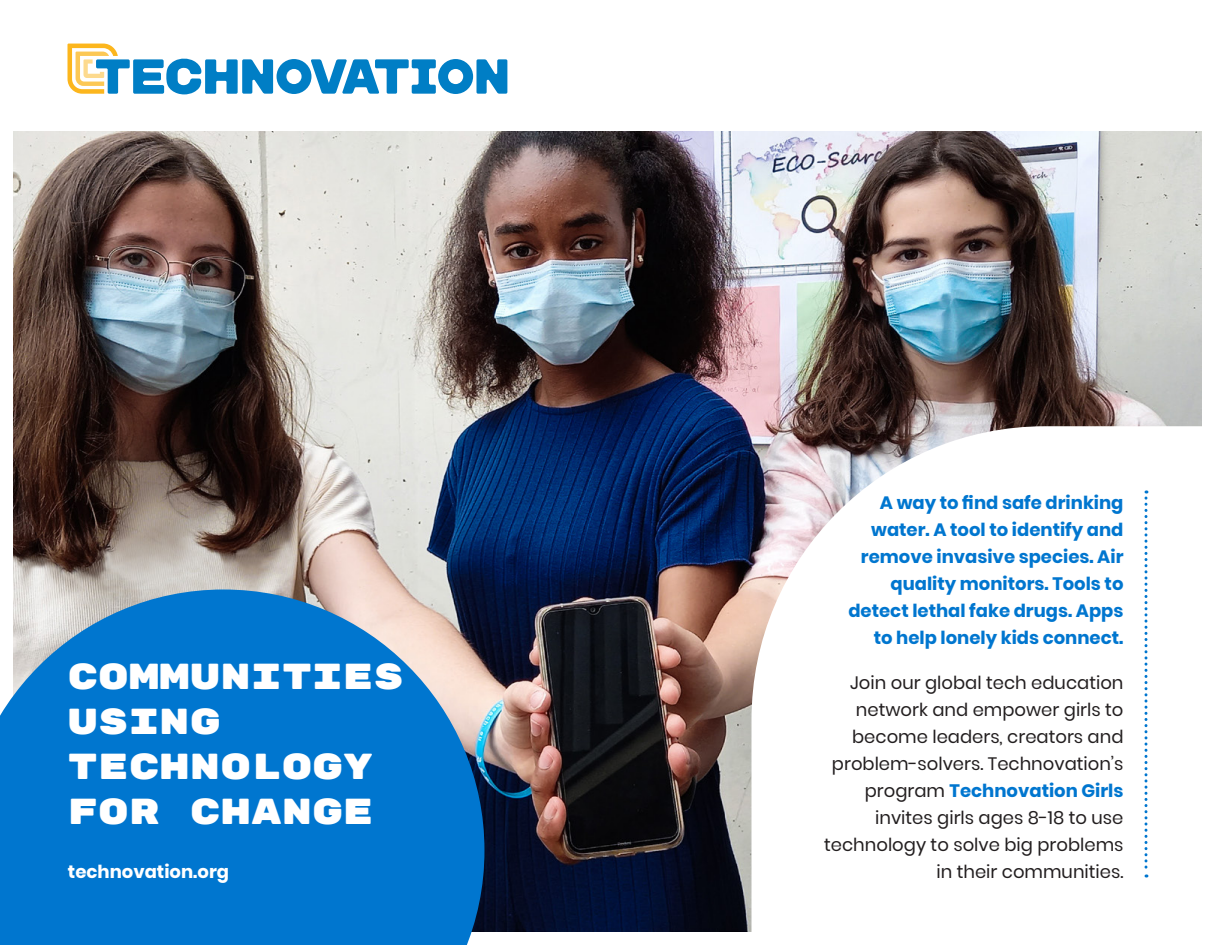
<style>
.page{position:relative;width:1215px;height:945px;background:#fff}
.page>*{position:absolute;margin:0;border:0;box-sizing:border-box;transform-origin:0 0}
.t1{font:36px/45px "Rubik Mono One";color:#fff}
.t2{font:18px/27px "Poppins";color:#231f20;text-align:right}
.t3{font:700 18px/27px "Poppins";color:#0076cf;text-align:right}
.t4{font:700 18px "Poppins";color:#fff}
.s1{font-weight:700;color:#0076cf}
</style>
<div class="page">
<img style="left:14px;top:131px;width:1188px;height:801px">
<svg style="left:0;top:590px;width:484px;height:355px;background:#1b80cd"></svg>
<svg style="left:751px;top:426px;width:451px;height:506px"></svg>
<svg style="left:1144px;top:490px;width:4px;height:387px"></svg>
<svg style="left:68px;top:44px;width:439px;height:50px"></svg>
<h1 class="t1" style="left:68px;top:654px;width:338px">COMMUNITIES<br>USING<br>TECHNOLOGY<br>FOR CHANGE</h1>
<p class="t3" style="left:848px;top:489px;width:277px">A way to find safe drinking water. A tool to identify and remove invasive species. Air quality monitors. Tools to detect lethal fake drugs. Apps to help lonely kids connect.</p>
<p class="t2" style="left:824px;top:669px;width:301px">Join our global tech education network and empower girls to become leaders, creators and problem-solvers. Technovation’s program <span class="s1">Technovation Girls </span>invites girls ages 8-18 to use technology to solve big problems</p>
<p class="t4" style="left:68px;top:861px;width:163px">technovation.org</p>
<p class="t2" style="left:936px;top:858px;width:189px">in their communities.</p>
</div>
